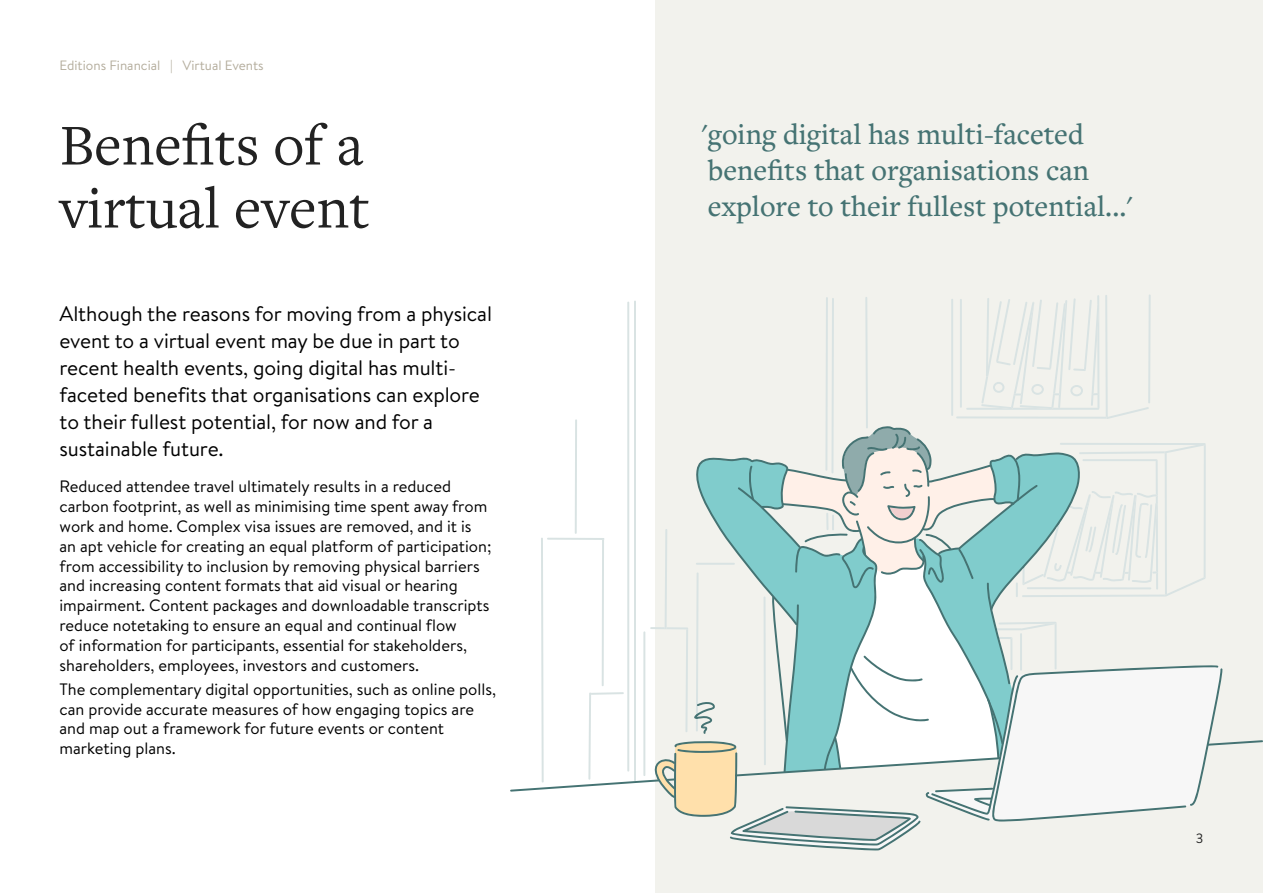
<style>
.page{position:relative;width:1263px;height:893px;background:#fff}
.page>*{position:absolute;margin:0;border:0;box-sizing:border-box;transform-origin:0 0}
.t1{font:60px/63px "Freight Text Pro";color:#222}
.t2{font:500 30px/36px "Freight Text Pro";color:#457373}
.t3{font:21px/27px "Brandon Text";letter-spacing:-.005em;color:#000}
.t4{font:16.5px/19.8px "Brandon Text";color:#000}
.t5{font:13.5px "Brandon Text";color:#b4ad9d}
.t6{font:13.5px "Brandon Text";color:#222}
</style>
<div class="page">
<div style="left:655px;top:0;width:608px;height:893px;background:#f2f2ed"></div>
<svg style="left:510px;top:294px;width:753px;height:556px"></svg>
<p class="t5" style="left:60px;top:57px;width:206px">Editions Financial | Virtual Events</p>
<h1 class="t1" style="left:60px;top:112px;width:312px">Benefits of a virtual event</h1>
<p class="t3" style="left:60px;top:299px;width:434px">Although the reasons for moving from a physical event to a virtual event may be due in part to recent health events, going digital has multi&shy;faceted benefits that organisations can explore to their fullest potential, for now and for a sustainable future.</p>
<p class="t4" style="left:60px;top:476px;width:433px">Reduced attendee travel ultimately results in a reduced carbon footprint, as well as minimising time spent away from work and home. Complex visa issues are removed, and it is an apt vehicle for creating an equal platform of participation; from accessibility to inclusion by removing physical barriers and increasing content formats that aid visual or hearing impairment. Content packages and downloadable transcripts reduce notetaking to ensure an equal and continual flow<br>of information for participants, essential for stakeholders, shareholders, employees, investors and customers.</p>
<p class="t4" style="left:60px;top:679px;width:438px">The complementary digital opportunities, such as online polls, can provide accurate measures of how engaging topics are and map out a framework for future events or content marketing plans.</p>
<h2 class="t2" style="left:702px;top:115px;width:432px">'going digital has multi-faceted benefits that organisations can explore to their fullest potential...'</h2>
<p class="t6" style="left:1196px;top:829px;width:9px">3</p>
</div>
